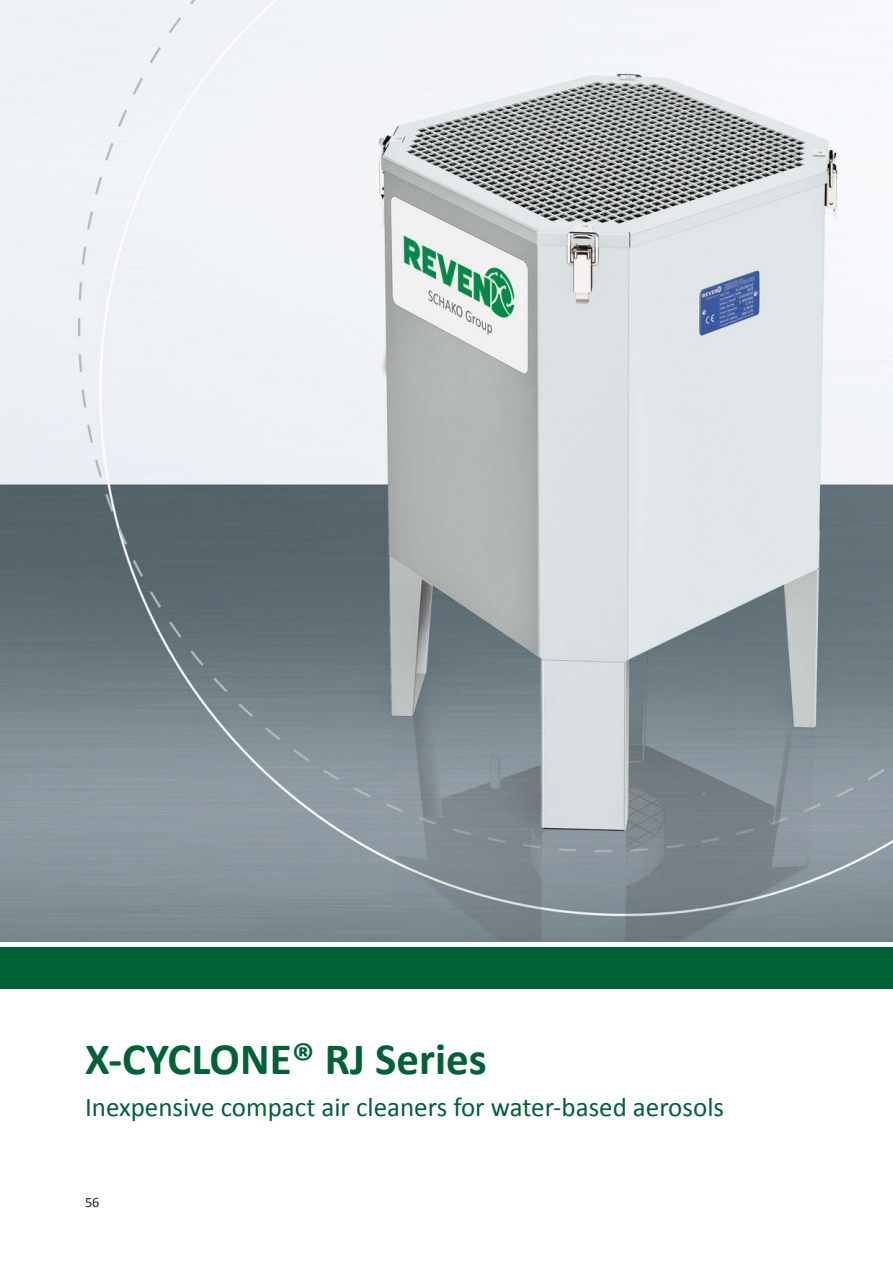
<style>
.page{position:relative;width:893px;height:1263px;background:#fff}
.page>*{position:absolute;margin:0;border:0;box-sizing:border-box;transform-origin:0 0}
.t1{font:700 45px "Calibri";color:#006137}
.t2{font:27px "Calibri";color:#006137}
.t3{font:14.25px "Calibri";color:#231f20}
</style>
<div class="page">
<img style="left:0;top:0;width:893px;height:942px">
<div style="left:0;top:946px;width:893px;height:43px;background:#006137"></div>
<div style="left:0;top:942px;width:893px;height:5px;background:#fff"></div>
<h1 class="t1" style="left:85px;top:1031px;width:403px">X-CYCLONE® RJ Series</h1>
<p class="t2" style="left:85px;top:1090px;width:640px">Inexpensive compact air cleaners for water-based aerosols</p>
<p class="t3" style="left:85px;top:1193px;width:16px">56</p>
</div>
